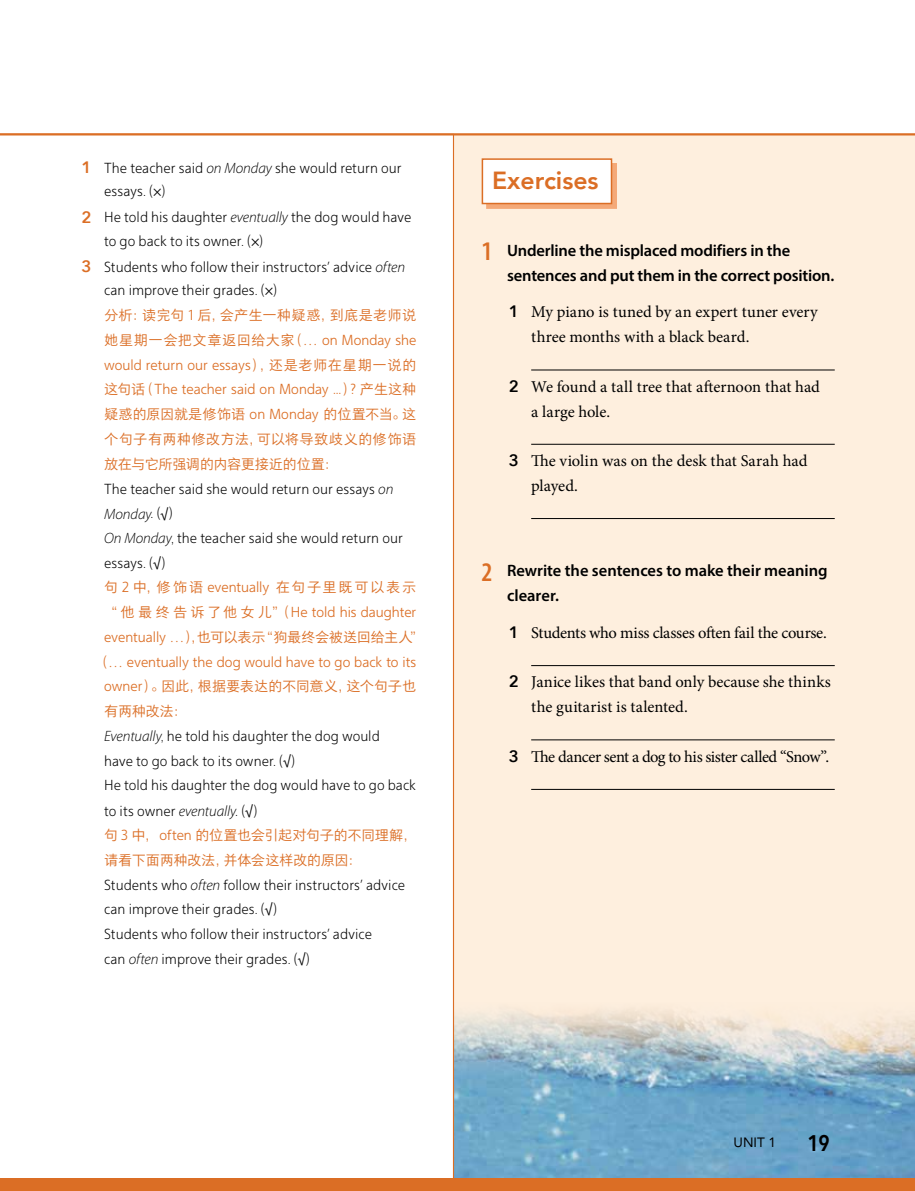
<style>
.page{position:relative;width:915px;height:1191px;background:#fff}
.page>*{position:absolute;margin:0;border:0;box-sizing:border-box;transform-origin:0 0}
.t1{font:800 24.75px "Avenir";color:#db6e25}
.t2{font:600 22.5px "Avenir Next Condensed";color:#000}
.t3{font:16.5px/24.8px "Minion Pro";letter-spacing:-.005em;color:#000}
.t4{font:600 16.5px/24.8px "Myriad Pro";letter-spacing:-.01em;color:#000}
.t5{font:16.5px "Minion Pro";letter-spacing:-.035em;color:#000}
.t6{font:italic 300 15px "Myriad Pro";letter-spacing:-.005em;color:#000}
.t7{font:14.25px/24.8px "FZYOUHK 504 L GBK1 0";color:#000}
.t8{font:14.25px/24.8px "FZYOUHS 506 L GB1 0";letter-spacing:-.005em;color:#db6e25;text-align:justify}
.t9{font:14.25px/24.8px "FZYOUHS 506 L GB1 0";letter-spacing:-.025em;color:#db6e25}
.t10{font:14.25px "FZYOUHS 506 L GB1 0";letter-spacing:.085em;color:#db6e25}
.t11{font:13.5px "Avenir";color:#000}
.s1{font-family:"Avenir Next";font-weight:600;font-size:16.5px;color:#db6e25}
.s2{font-family:"Myriad Pro";font-weight:300;font-style:italic;font-size:15px}
.s3{font-family:"Myriad Pro"}
.s4{font-family:"Myriad Pro";font-weight:300;font-size:15px}
.s5{font-family:"FZYOUHK 504 L GBK1 0";font-weight:400;font-style:normal;font-size:14.25px}
.s6{font-weight:400;font-style:normal;font-size:14.25px}
.s7{font-stretch:condensed;font-size:27px;color:#db6e25}
.s8{font-family:"Avenir Next";font-weight:600}
</style>
<div class="page">
<div style="left:0;top:135px;width:914px;height:1056px;background:#feefde"></div>
<img style="left:454px;top:856px;width:460px;height:322px">
<hr style="left:531px;top:370px;width:303px;height:1px;background:#000">
<hr style="left:531px;top:444px;width:303px;height:1px;background:#000">
<hr style="left:531px;top:518px;width:303px;height:1px;background:#000">
<hr style="left:531px;top:665px;width:303px;height:1px;background:#000">
<hr style="left:531px;top:739px;width:303px;height:1px;background:#000">
<hr style="left:531px;top:789px;width:303px;height:1px;background:#000">
<div style="left:486px;top:163px;width:130px;height:46px;background:#f2985f;opacity:.8"></div>
<div style="left:482px;top:159px;width:129px;height:44px;background:#fff"></div>
<div style="left:481px;top:158px;width:131px;height:46px;border:2px solid #db6e25"></div>
<div style="left:0;top:135px;width:454px;height:1043px;background:#fff"></div>
<div style="left:0;top:1178px;width:914px;height:13px;background:#db6e25"></div>
<hr style="left:0;top:133px;width:914px;height:2px;background:#db6e25">
<p class="t7" style="left:104px;top:156px;width:299px;line-height:23.7px;text-indent:-22px"><span class="s1">1</span> The teacher said <span class="s2">on Monday</span> she would return our essays. (<span class="s3">×</span>)</p>
<p class="t7" style="left:104px;top:206px;width:309px;line-height:23.7px;text-indent:-23px"><span class="s1">2</span> He told his daughter <span class="s2">eventually</span> the dog would have to go back to its owner. (<span class="s3">×</span>)</p>
<p class="t7" style="left:104px;top:255px;width:302px;line-height:23.7px;text-indent:-22px"><span class="s1">3</span> Students who follow their instructors<span class="s4">’</span> advice <span class="s2">often </span>can improve their grades. (<span class="s3">×</span>)</p>
<p class="t8" style="left:104px;top:303px;width:314px">分析：读完句 1 后，会产生一种疑惑，到底是老师说她星期一会把文章返回给大家（<span class="s4">…</span> on Monday she would return our essays），还是老师在星期一说的这句话（The teacher said on Monday ...）？产生这种疑惑的原因就是修饰语 on Monday 的位置不当。这个句子有两种修改方法，可以将导致歧义的修饰语放在与它所强调的内容更接近的位置：</p>
<p class="t7" style="left:104px;top:477px;width:291px">The teacher said she would return our essays <span class="s2">on</span></p>
<p class="t6" style="left:104px;top:504px;width:70px">Monday<span class="s5">. (</span><span class="s6">√</span><span class="s5">)</span></p>
<p class="t7" style="left:104px;top:526px;width:300px"><span class="s2">On Monday</span>, the teacher said she would return our essays. (<span class="s3">√</span>)</p>
<p class="t10" style="left:104px;top:580px;width:314px">句 2 中，修饰语 eventually 在句子里既可以表示</p>
<p class="t8" style="left:104px;top:600px;width:314px">“ 他最终告诉了他女儿”（He told his daughter</p>
<p class="t8" style="left:104px;top:625px;width:321px">eventually <span class="s4">…</span>），也可以表示“狗最终会被送回给主人”</p>
<p class="t8" style="left:97px;top:650px;width:321px">（<span class="s4">…</span> eventually the dog would have to go back to its</p>
<p class="t8" style="left:104px;top:674px;width:314px">owner）。因此，根据要表达的不同意义，这个句子也</p>
<p class="t8" style="left:104px;top:699px;width:84px">有两种改法：</p>
<p class="t7" style="left:104px;top:724px;width:313px"><span class="s2">Eventually</span>, he told his daughter the dog would<br>have to go back to its owner. (<span class="s3">√</span>)<br>He told his daughter the dog would have to go back to its owner <span class="s2">eventually</span>. (<span class="s3">√</span>)</p>
<p class="t9" style="left:104px;top:823px;width:314px">句 3 中， often 的位置也会引起对句子的不同理解，请看下面两种改法，并体会这样改的原因：</p>
<p class="t7" style="left:104px;top:873px;width:302px">Students who <span class="s2">often</span> follow their instructors<span class="s4">’</span> advice can improve their grades. (<span class="s3">√</span>)<br>Students who follow their instructors<span class="s4">’</span> advice<br>can <span class="s2">often</span> improve their grades. (<span class="s3">√</span>)</p>
<h1 class="t1" style="left:492px;top:157px;width:108px">Exercises</h1>
<p class="t4" style="left:507px;top:238px;width:328px;text-indent:-26px"><span class="s7">1</span> Underline the misplaced modifiers in the sentences and put them in the correct position.</p>
<p class="t3" style="left:531px;top:300px;width:288px;text-indent:-23px"><span class="s8">1</span> My piano is tuned by an expert tuner every three months with a black beard.</p>
<p class="t3" style="left:531px;top:374px;width:290px;text-indent:-23px"><span class="s8">2</span> We found a tall tree that afternoon that had a large hole.</p>
<p class="t3" style="left:531px;top:448px;width:278px;text-indent:-23px"><span class="s8">3</span> The violin was on the desk that Sarah had played.</p>
<p class="t4" style="left:507px;top:558px;width:322px;text-indent:-26px"><span class="s7">2</span> Rewrite the sentences to make their meaning clearer.</p>
<p class="t3" style="left:508px;top:620px;width:319px"><span class="s8">1</span> Students who miss classes often fail the course.</p>
<p class="t3" style="left:531px;top:670px;width:301px;text-indent:-23px"><span class="s8">2</span> Janice likes that band only because she thinks the guitarist is talented.</p>
<p class="t5" style="left:508px;top:745px;width:322px"><span class="s8">3</span> The dancer sent a dog to his sister called “Snow”.</p>
<p class="t11" style="left:733px;top:1131px;width:44px">UNIT 1</p>
<h2 class="t2" style="left:807px;top:1123px;width:24px">19</h2>
</div>
